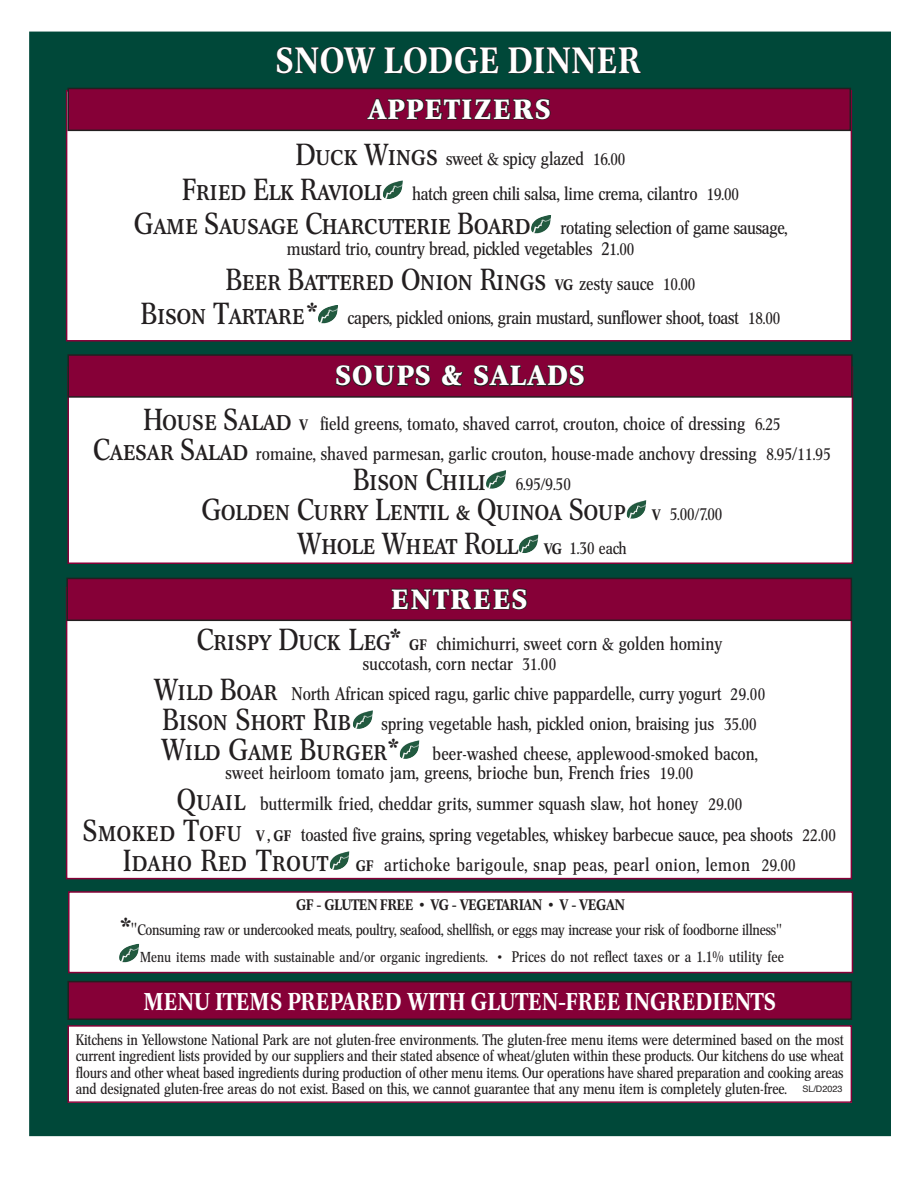
<style>
.page{position:relative;width:918px;height:1188px;background:#fff}
.page>*{position:absolute;margin:0;border:0;box-sizing:border-box;transform-origin:0 0}
.t1{font:39px "Concorde Nova Medium SC";letter-spacing:.005em;color:#fff}
.t2{font:500 36px "Concorde Nova";letter-spacing:.04em;color:#fff}
.t3{font:30px/34.5px "Concorde Nova Regular SC";letter-spacing:-.02em;color:#231f20}
.t4{font:500 24px "Concorde Nova";letter-spacing:.03em;color:#fff}
.t5{font:18px/30px "Concorde Nova";color:#231f20;text-align:center}
.t6{font:18px/34.5px "Concorde Nova";letter-spacing:-.02em;color:#231f20;text-align:center}
.t7{font:16.5px "Concorde Nova";color:#231f20}
.t8{font:15px/16.5px "Concorde Nova";letter-spacing:-.02em;color:#231f20;text-align:justify}
.t9{font:15px "Concorde Nova Medium SC";letter-spacing:-.01em;color:#231f20}
.t10{font:14.25px "Concorde Nova";color:#231f20}
.t11{font:9px "Helvetica";color:#231f20}
.s1{font-family:"Concorde Nova Regular SC";font-size:30px}
.s2{font-size:16.5px}
.s3{font-family:"Concorde Nova";font-weight:500;font-size:15px}
.s4{font-family:"Concorde Nova";font-size:18px}
.s5{font-family:"Concorde Nova";font-size:16.5px}
.s6{font-family:"Concorde Nova Medium SC";font-size:15px}
.s7{font-weight:500;font-size:15px}
.s8{font-family:"Century Schoolbook";font-weight:700;font-size:21px}
.s9{font-size:15px}
</style>
<div class="page">
<div style="left:30px;top:32px;width:860px;height:1103px;background:#004839"></div>
<div style="left:68px;top:1026px;width:783px;height:76px;background:#fff"></div>
<div style="left:68px;top:1025px;width:784px;height:78px;border:2px solid #860037"></div>
<div style="left:68px;top:982px;width:783px;height:37px;background:#860037"></div>
<div style="left:68px;top:981px;width:784px;height:39px;border:2px solid #231f20"></div>
<div style="left:68px;top:366px;width:785px;height:198px;background:#fff;border:2px solid #860037"></div>
<div style="left:68px;top:355px;width:784px;height:42px;background:#860037"></div>
<svg style="left:335px;top:365px;width:96px;height:22px"></svg>
<svg style="left:441px;top:365px;width:22px;height:22px"></svg>
<svg style="left:473px;top:365px;width:112px;height:22px"></svg>
<div style="left:68px;top:354px;width:785px;height:44px;border:2px solid #231f20"></div>
<div style="left:66px;top:587px;width:786px;height:292px;background:#fff;border:2px solid #860037"></div>
<div style="left:68px;top:891px;width:785px;height:82px;background:#fff;border:2px solid #860037"></div>
<img style="left:119px;top:944px;width:20px;height:18px">
<div style="left:66px;top:90px;width:786px;height:252px;background:#fff;border:2px solid #860037"></div>
<div style="left:67px;top:578px;width:784px;height:42px;background:#860037"></div>
<svg style="left:391px;top:561px;width:137px;height:49px"></svg>
<div style="left:66px;top:578px;width:786px;height:43px;border:2px solid #231f20"></div>
<svg style="left:276px;top:31px;width:100px;height:43px"></svg>
<svg style="left:384px;top:46px;width:115px;height:28px"></svg>
<svg style="left:508px;top:31px;width:133px;height:43px"></svg>
<img style="left:383px;top:181px;width:20px;height:18px">
<img style="left:531px;top:215px;width:20px;height:19px">
<img style="left:318px;top:305px;width:20px;height:19px">
<img style="left:486px;top:470px;width:20px;height:19px">
<img style="left:626px;top:500px;width:20px;height:19px">
<img style="left:518px;top:535px;width:21px;height:18px">
<img style="left:353px;top:710px;width:20px;height:19px">
<img style="left:399px;top:740px;width:21px;height:19px">
<img style="left:329px;top:851px;width:21px;height:19px">
<div style="left:68px;top:88px;width:782px;height:42px;background:#860037"></div>
<svg style="left:366px;top:98px;width:185px;height:22px"></svg>
<div style="left:68px;top:88px;width:783px;height:43px;border:2px solid #231f20"></div>
<h2 class="t2" style="left:275px;top:40px;width:357px">SNOW LODGE DINNER</h2>
<h1 class="t1" style="left:367px;top:83px;width:185px">appetizers</h1>
<p class="t6" style="left:134px;top:142px;width:655px"><span class="s1">Duck Wings</span> sweet &amp; spicy glazed <span class="s2">16.00<br></span><span class="s1">Fried Elk Ravioli</span> hatch green chili salsa, lime crema, cilantro <span class="s2">19.00<br></span><span class="s1">Game Sausage Charcuterie Board</span> rotating selection of game sausage,</p>
<p class="t6" style="left:287px;top:232px;width:349px">mustard trio, country bread, pickled vegetables 2<span class="s2">1.00</span></p>
<h3 class="t3" style="left:141px;top:263px;width:556px;text-indent:85px">Beer Battered Onion Rings <span class="s3">VG</span> <span class="s4">zesty sauce</span> <span class="s5">10.00<br></span>Bison Tartare<sup>*</sup></h3>
<p class="t6" style="left:347px;top:301px;width:434px">capers, pickled onions, grain mustard, sunflower shoot, toast <span class="s2">18.00</span></p>
<h1 class="t1" style="left:335px;top:350px;width:251px">soups &amp; salads</h1>
<p class="t5" style="left:93px;top:409px;width:739px"><span class="s1">House Salad</span> <span class="s6">V</span> field greens, tomato, shaved carrot, crouton, choice of dressing <span class="s2">6.25<br></span><span class="s1">Caesar Salad</span> romaine, shaved parmesan, garlic crouton, house-made anchovy dressing <span class="s2">8.95</span>/<span class="s2">11.95</span></p>
<h3 class="t3" style="left:353px;top:462px;width:134px">Bison Chili</h3>
<p class="t7" style="left:516px;top:474px;width:57px">6.95/9.50</p>
<h3 class="t3" style="left:201px;top:492px;width:523px;text-align:center">Golden Curry Lentil &amp; Quinoa Soup <span class="s3">V</span> <span class="s5">5.00/7.00<br></span>Whole Wheat Roll <span class="s3">VG</span> <span class="s5">1.30 each</span></h3>
<h1 class="t1" style="left:391px;top:573px;width:139px">entrees</h1>
<p class="t5" style="left:197px;top:634px;width:527px;line-height:19.5px"><span class="s1">Crispy Duck Leg</span><sup>*</sup> <span class="s6">GF</span> chimichurri, sweet corn &amp; golden hominy succotash, corn nectar <span class="s2">31.00</span></p>
<p class="t5" style="left:154px;top:679px;width:613px"><span class="s1">Wild Boar</span> North African spiced ragu, garlic chive pappardelle, curry yogurt <span class="s2">29.00<br></span><span class="s1">Bison Short Rib</span> spring vegetable hash, pickled onion, braising jus <span class="s2">35.00<br></span><span class="s1">Wild Game Burger</span><sup>*</sup> beer-washed cheese, applewood-smoked bacon,</p>
<p class="t5" style="left:83px;top:758px;width:755px;line-height:30.5px">sweet heirloom tomato jam, greens, brioche bun, French fries <span class="s2">19.00<br></span><span class="s1">Quail</span> buttermilk fried, cheddar grits, summer squash slaw, hot honey <span class="s2">29.00<br></span><span class="s1">Smoked Tofu</span> <span class="s7">V ,</span> <span class="s6">GF</span> toasted five grains, spring vegetables, whiskey barbecue sauce, pea shoots <span class="s2">22.00<br></span><span class="s1">Idaho Red Trout</span> <span class="s6">GF</span> artichoke barigoule, snap peas, pearl onion, lemon <span class="s2">29.00</span></p>
<p class="t9" style="left:296px;top:896px;width:330px">GF - GLUTEN FREE • VG - VEGETARIAN • V - VEGAN</p>
<p class="t8" style="left:120px;top:922px;width:663px"><span class="s8">*</span><span class="s2">"</span>Consuming raw or undercooked meats, poultry, seafood, shellfish, or eggs may increase your risk of foodborne illness"</p>
<p class="t10" style="left:140px;top:949px;width:645px">Menu items made with sustainable and/or organic ingredients. • <span class="s9">Prices do not reflect taxes or a 1.1% utility fee</span></p>
<h3 class="t4" style="left:144px;top:988px;width:634px">MENU ITEMS PREPARED WITH GLUTEN-FREE INGREDIENTS</h3>
<p class="t8" style="left:76px;top:1031px;width:770px">Kitchens in Yellowstone National Park are not gluten-free environments. The gluten-free menu items were determined based on the most current ingredient lists provided by our suppliers and their stated absence of wheat/gluten within these products. Our kitchens do use wheat flours and other wheat based ingredients during production of other menu items. Our operations have shared preparation and cooking areas and designated gluten-free areas do not exist. Based on this, we cannot guarantee that any menu item is completely gluten-free.</p>
<p class="t11" style="left:802px;top:1082px;width:42px">SL/D2023</p>
</div>
